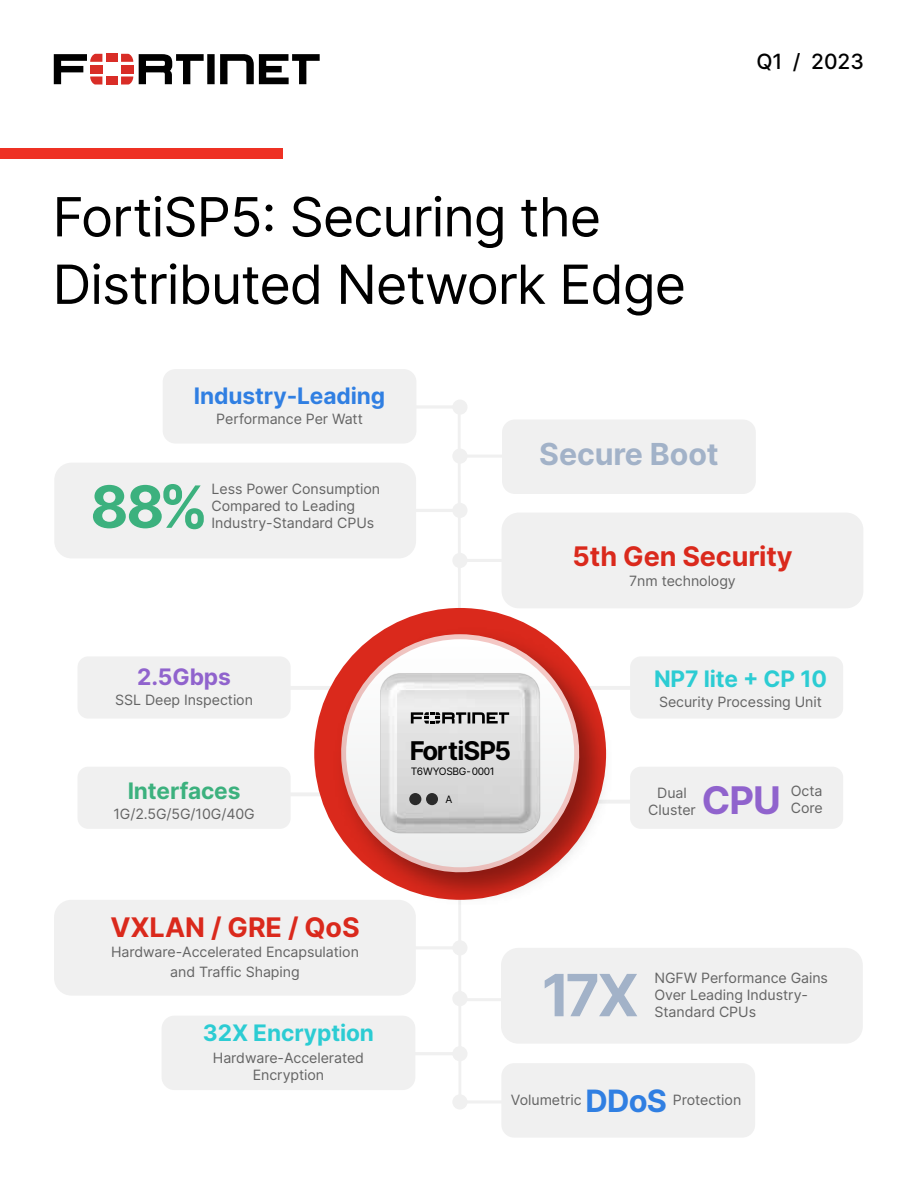
<style>
.page{position:relative;width:918px;height:1188px;background:#fff}
.page>*{position:absolute;margin:0;border:0;box-sizing:border-box;transform-origin:0 0}
.t1{font:700 58.2px "Inter";color:#3cb17e}
.t2{font:700 58.2px "Inter";color:#a2b2c8}
.t3{font:54px/67.5px "Inter";letter-spacing:-.02em;color:#000}
.t4{font:700 38.1px "Inter";color:#9063cd}
.t5{font:700 30.3px "Inter";letter-spacing:-.005em;color:#a2b2c8}
.t6{font:700 27px "Inter";letter-spacing:-.005em;color:#da291c}
.t7{font:700 25.8px "Inter";letter-spacing:-.04em;color:#000}
.t8{font:700 22.65px "Inter";letter-spacing:-.005em;color:#2cccd3}
.t9{font:700 22.65px "Inter";letter-spacing:-.005em;color:#307fe2}
.t10{font:700 22.65px "Inter";letter-spacing:-.005em;color:#3cb17e}
.t11{font:700 22.65px "Inter";letter-spacing:-.005em;color:#9063cd}
.t12{font:500 21px "Inter";color:#000}
.t13{font:14.25px/17.1px "Inter";letter-spacing:-.005em;color:#646464}
.t14{font:10.2px "Inter";letter-spacing:-.02em;color:#000}
.s1{font-weight:700;font-size:30.75px;color:#307fe2}
</style>
<div class="page">
<div style="left:0;top:148px;width:282px;height:11px;background:#ee3124"></div>
<svg style="left:139px;top:54px;width:181px;height:30px"></svg>
<div style="left:106px;top:54px;width:12px;height:8px;background:#d92d27"></div>
<div style="left:106px;top:77px;width:12px;height:8px;background:#d92d27"></div>
<div style="left:121px;top:65px;width:12px;height:8px;background:#d92d27"></div>
<svg style="left:54px;top:54px;width:48px;height:31px"></svg>
<svg style="left:121px;top:54px;width:12px;height:8px"></svg>
<svg style="left:121px;top:77px;width:12px;height:8px"></svg>
<hr style="left:278px;top:686px;width:72px;height:4px;background:#f0f0f0">
<svg style="left:278px;top:792px;width:72px;height:4px"></svg>
<hr style="left:564px;top:686px;width:72px;height:4px;background:#f0f0f0">
<hr style="left:564px;top:800px;width:72px;height:4px;background:#f0f0f0">
<div style="left:163px;top:369px;width:253px;height:75px;background:#f0f0f0;border-radius:13px"></div>
<div style="left:502px;top:420px;width:254px;height:74px;background:#f0f0f0;border-radius:13px"></div>
<div style="left:162px;top:1016px;width:253px;height:74px;background:#f0f0f0;border-radius:13px"></div>
<div style="left:78px;top:656px;width:213px;height:63px;background:#f0f0f0;border-radius:11px"></div>
<div style="left:78px;top:767px;width:213px;height:62px;background:#f0f0f0;border-radius:11px"></div>
<div style="left:630px;top:656px;width:213px;height:63px;background:#f0f0f0;border-radius:11px"></div>
<div style="left:630px;top:767px;width:213px;height:62px;background:#f0f0f0;border-radius:11px"></div>
<div style="left:501px;top:1063px;width:254px;height:75px;background:#f0f0f0;border-radius:13px"></div>
<div style="left:54px;top:463px;width:362px;height:95px;background:#f0f0f0;border-radius:17px"></div>
<div style="left:54px;top:900px;width:362px;height:96px;background:#f0f0f0;border-radius:17px"></div>
<div style="left:501px;top:948px;width:362px;height:96px;background:#f0f0f0;border-radius:17px"></div>
<div style="left:502px;top:513px;width:361px;height:95px;background:#f0f0f0;border-radius:17px"></div>
<div style="left:453px;top:400px;width:14px;height:14px;background:#f0f0f0;border-radius:50%"></div>
<div style="left:452px;top:400px;width:16px;height:15px;border:1px solid #f0f0f0;border-radius:50%"></div>
<div style="left:452px;top:1094px;width:16px;height:16px;border:1px solid #f0f0f0;border-radius:50%"></div>
<img style="left:326px;top:619px;width:281px;height:273px">
<svg style="left:327px;top:634px;width:267px;height:253px"></svg>
<div style="left:346px;top:639px;width:228px;height:228px;background:#f5f6f6;border-radius:114px"></div>
<img style="left:380px;top:675px;width:160px;height:158px">
<svg style="left:409px;top:793px;width:12px;height:12px"></svg>
<div style="left:380px;top:673px;width:160px;height:160px;border:1px solid #c8c8c8;border-radius:20px"></div>
<svg style="left:411px;top:404px;width:98px;height:704px"></svg>
<h3 class="t12" style="left:756px;top:46px;width:109px">Q1 / 2023</h3>
<h2 class="t3" style="left:52px;top:182px;width:635px">FortiSP5: Securing the<br>Distributed Network Edge</h2>
<h3 class="t9" style="left:194px;top:379px;width:193px">Industry-Leading</h3>
<p class="t13" style="left:216px;top:410px;width:148px">Performance Per Watt</p>
<h1 class="t1" style="left:90px;top:464px;width:120px">88%</h1>
<p class="t13" style="left:212px;top:480px;width:170px">Less Power Consumption<br>Compared to Leading</p>
<p class="t13" style="left:212px;top:514px;width:164px">Industry-Standard CPUs</p>
<h3 class="t5" style="left:539px;top:432px;width:181px">Secure Boot</h3>
<h3 class="t11" style="left:137px;top:660px;width:95px">2.5Gbps</h3>
<p class="t13" style="left:115px;top:691px;width:139px">SSL Deep Inspection</p>
<h3 class="t10" style="left:128px;top:774px;width:114px">Interfaces</h3>
<p class="t13" style="left:113px;top:805px;width:143px">1G/2.5G/5G/10G/40G</p>
<h3 class="t7" style="left:409px;top:732px;width:104px">FortiSP5</h3>
<p class="t14" style="left:446px;top:792px;width:8px">A</p>
<p class="t14" style="left:411px;top:764px;width:85px">T6WYOSBG-0001</p>
<h3 class="t6" style="left:573px;top:536px;width:222px">5th Gen Security</h3>
<p class="t13" style="left:629px;top:572px;width:108px">7nm technology</p>
<h3 class="t8" style="left:654px;top:662px;width:174px">NP7 lite + CP 10</h3>
<p class="t13" style="left:659px;top:693px;width:164px">Security Processing Unit</p>
<p class="t13" style="left:648px;top:784px;width:49px;text-align:center">Dual<br>Cluster</p>
<h3 class="t4" style="left:702px;top:773px;width:81px">CPU</h3>
<p class="t13" style="left:791px;top:782px;width:33px">Octa<br>Core</p>
<h3 class="t6" style="left:110px;top:908px;width:251px">VXLAN / GRE / QoS</h3>
<p class="t13" style="left:111px;top:942px;width:249px;line-height:20px;text-align:center">Hardware-Accelerated Encapsulation and Traffic Shaping</p>
<h3 class="t8" style="left:203px;top:1016px;width:173px">32X Encryption</h3>
<p class="t13" style="left:213px;top:1049px;width:153px;text-align:center">Hardware-Accelerated<br>Encryption</p>
<h1 class="t2" style="left:542px;top:953px;width:99px">17X</h1>
<p class="t13" style="left:654px;top:969px;width:175px">NGFW Performance Gains<br>Over Leading Industry-</p>
<p class="t13" style="left:654px;top:1003px;width:103px">Standard CPUs</p>
<p class="t13" style="left:511px;top:1091px;width:232px">Volumetric <span class="s1">DDoS</span> Protection</p>
</div>
